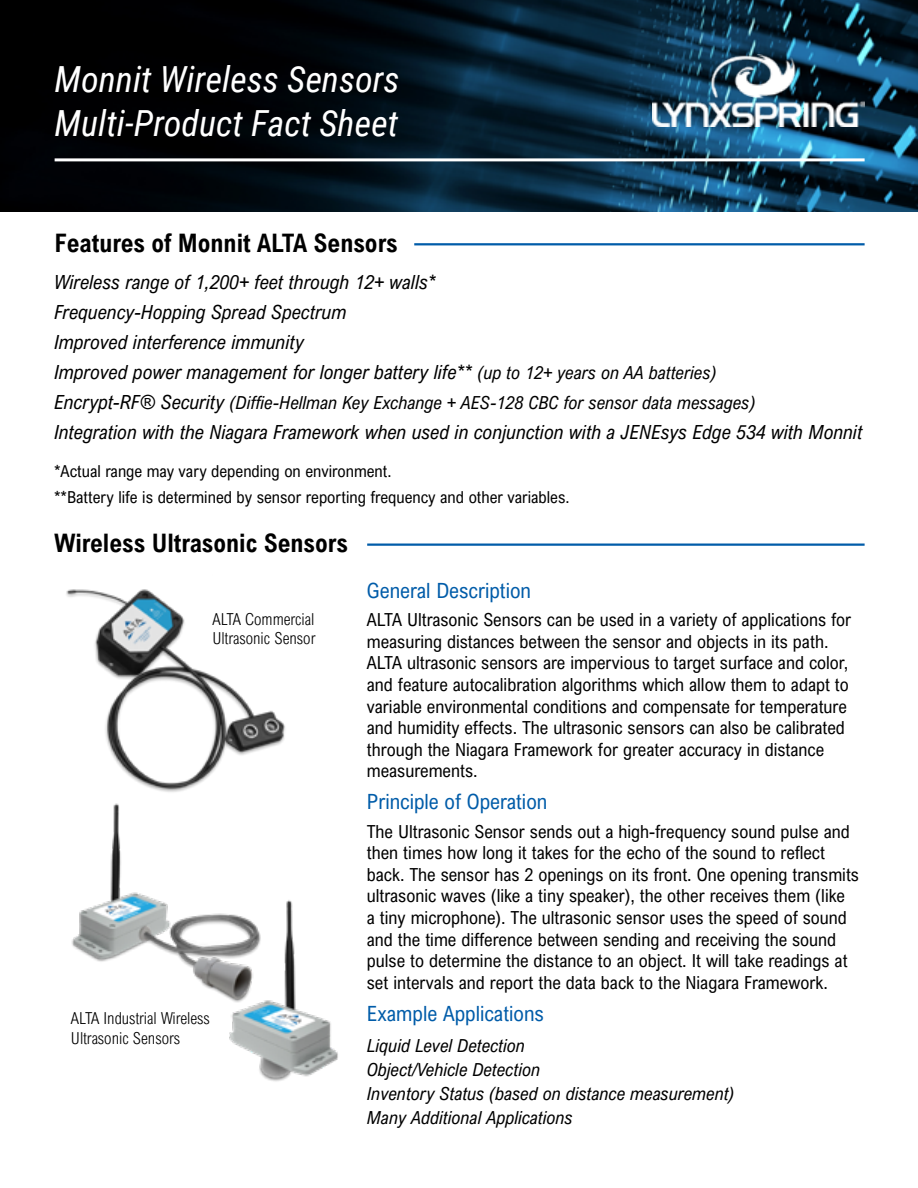
<style>
.page{position:relative;width:918px;height:1188px;background:#fff}
.page>*{position:absolute;margin:0;border:0;box-sizing:border-box;transform-origin:0 0}
.t1{font:italic 36px/43.5px "Roboto Condensed";color:#fff}
.t2{font:700 25.5px "Arial Nova Cond";color:#000}
.t3{font:21px "Arial Nova Cond";color:#005ca9}
.t4{font:italic 19.5px/30px "Arial Nova Cond";color:#000}
.t5{font:18px/21.6px "Arial Nova Cond";color:#000}
.t6{font:italic 18px/24px "Arial Nova Cond";color:#000}
.t7{font:16.5px/25.5px "Arial Nova Cond";color:#000}
.t8{font:300 16.5px/19.8px "Arial Nova Cond";color:#000}
.s1{font-size:18px}
.s2{font-size:19.5px}
</style>
<div class="page">
<img style="left:0;top:0;width:918px;height:212px">
<hr style="left:55px;top:158px;width:810px;height:3px;background:#fff">
<hr style="left:414px;top:243px;width:451px;height:2px;background:#005ca9">
<hr style="left:367px;top:544px;width:498px;height:2px;background:#005ca9">
<img style="left:653px;top:55px;width:212px;height:72px">
<img style="left:66px;top:589px;width:219px;height:201px">
<img style="left:71px;top:790px;width:149px;height:204px">
<img style="left:220px;top:900px;width:118px;height:182px">
<h1 class="t1" style="left:55px;top:56px;width:347px">Monnit Wireless Sensors<br>Multi-Product Fact Sheet</h1>
<h2 class="t2" style="left:55px;top:227px;width:345px">Features of Monnit ALTA Sensors</h2>
<p class="t4" style="left:54px;top:267px;width:664px">Wireless range of 1,200+ feet through 12+ walls*<br>Frequency-Hopping Spread Spectrum<br>Improved interference immunity<br>Improved power management for longer battery life** <span class="s1">(up to 12+ years on AA batteries)</span></p>
<p class="t6" style="left:54px;top:391px;width:703px"><span class="s2">Encrypt-RF® Security</span> (Diffie-Hellman Key Exchange + AES-128 CBC for sensor data messages)</p>
<p class="t4" style="left:54px;top:417px;width:810px">Integration with the Niagara Framework when used in conjunction with a JENEsys Edge 534 with Monnit</p>
<p class="t7" style="left:54px;top:459px;width:517px">*Actual range may vary depending on environment.<br>**Battery life is determined by sensor reporting frequency and other variables.</p>
<h2 class="t2" style="left:55px;top:527px;width:295px">Wireless Ultrasonic Sensors</h2>
<p class="t8" style="left:213px;top:609px;width:104px">ALTA Commercial<br>Ultrasonic Sensor</p>
<p class="t8" style="left:71px;top:1008px;width:140px">ALTA Industrial Wireless<br>Ultrasonic Sensors</p>
<p class="t3" style="left:367px;top:577px;width:166px">General Description</p>
<p class="t5" style="left:367px;top:609px;width:486px">ALTA Ultrasonic Sensors can be used in a variety of applications for measuring distances between the sensor and objects in its path.<br>ALTA ultrasonic sensors are impervious to target surface and color, and feature autocalibration algorithms which allow them to adapt to variable environmental conditions and compensate for temperature and humidity effects. The ultrasonic sensors can also be calibrated through the Niagara Framework for greater accuracy in distance measurements.</p>
<p class="t3" style="left:367px;top:789px;width:182px">Principle of Operation</p>
<p class="t5" style="left:367px;top:820px;width:494px">The Ultrasonic Sensor sends out a high-frequency sound pulse and then times how long it takes for the echo of the sound to reflect back. The sensor has 2 openings on its front. One opening transmits ultrasonic waves (like a tiny speaker), the other receives them (like<br>a tiny microphone). The ultrasonic sensor uses the speed of sound and the time difference between sending and receiving the sound pulse to determine the distance to an object. It will take readings at set intervals and report the data back to the Niagara Framework.</p>
<p class="t3" style="left:367px;top:1000px;width:179px">Example Applications</p>
<p class="t6" style="left:367px;top:1033px;width:369px">Liquid Level Detection<br>Object/Vehicle Detection<br>Inventory Status (based on distance measurement)<br>Many Additional Applications</p>
</div>
